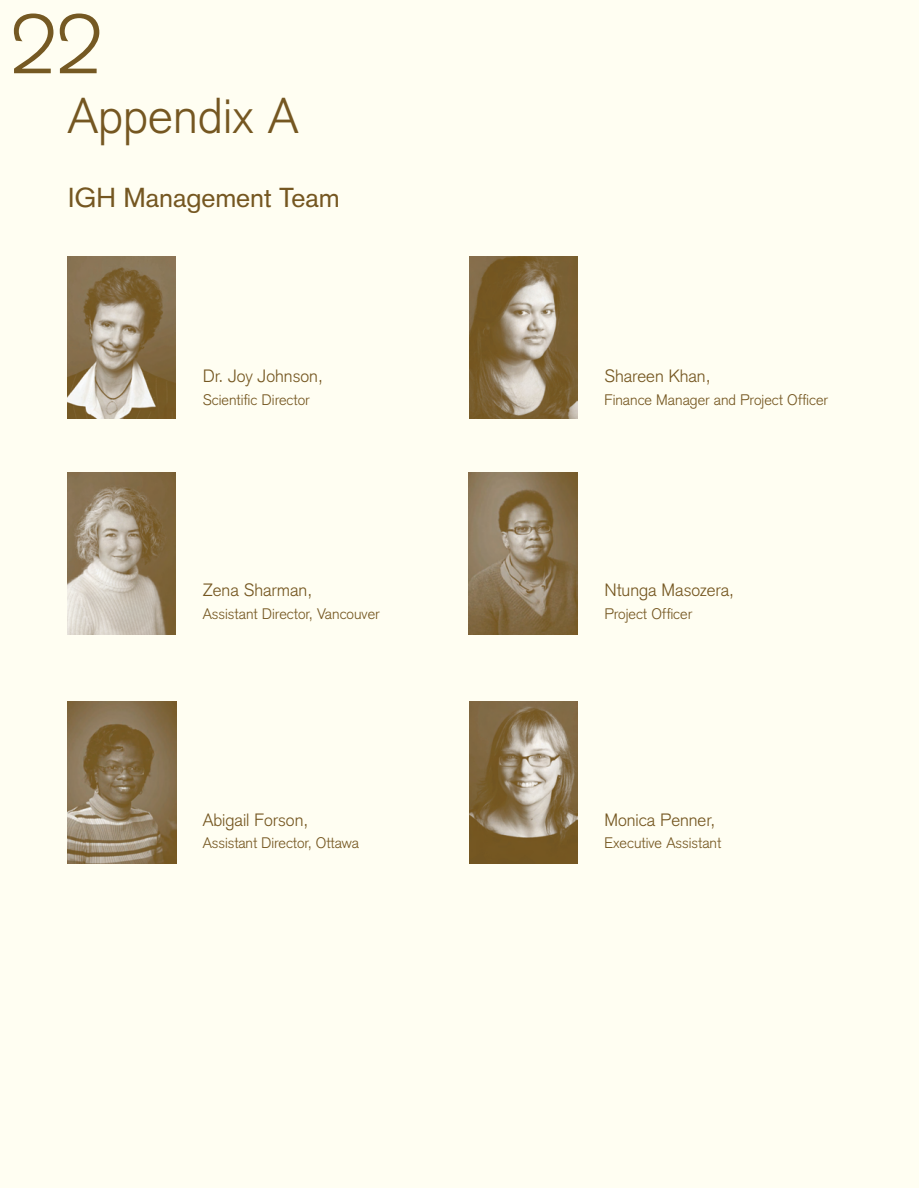
<style>
.page{position:relative;width:919px;height:1188px;background:#fffef2}
.page>*{position:absolute;margin:0;border:0;box-sizing:border-box;transform-origin:0 0}
.t1{font:300 82.5px "Akzidenz Grotesk";color:#755923}
.t2{font:300 49.5px "Akzidenz Grotesk";letter-spacing:.005em;color:#755721}
.t3{font:27px "Akzidenz Grotesk";letter-spacing:-.005em;color:#755721}
.t4{font:300 17.55px "Akzidenz Grotesk";color:#755721}
.t5{font:300 15px "Akzidenz Grotesk";color:#755721}
</style>
<div class="page">
<img style="left:68px;top:256px;width:108px;height:162px">
<img style="left:469px;top:702px;width:108px;height:162px">
<img style="left:469px;top:472px;width:108px;height:162px">
<img style="left:68px;top:702px;width:108px;height:162px">
<img style="left:469px;top:256px;width:108px;height:162px">
<img style="left:68px;top:472px;width:108px;height:162px">
<p class="t1" style="left:10px;top:-4px;width:93px">22</p>
<p class="t2" style="left:68px;top:87px;width:232px">Appendix A</p>
<p class="t3" style="left:68px;top:181px;width:274px">IGH Management Team</p>
<p class="t4" style="left:203px;top:366px;width:122px">Dr. Joy Johnson,</p>
<p class="t5" style="left:203px;top:391px;width:108px">Scientific Director</p>
<p class="t4" style="left:203px;top:580px;width:111px">Zena Sharman,</p>
<p class="t5" style="left:203px;top:605px;width:178px">Assistant Director, Vancouver</p>
<p class="t4" style="left:203px;top:809px;width:107px">Abigail Forson,</p>
<p class="t5" style="left:203px;top:834px;width:158px">Assistant Director, Ottawa</p>
<p class="t4" style="left:604px;top:366px;width:108px">Shareen Khan,</p>
<p class="t5" style="left:604px;top:390px;width:225px">Finance Manager and Project Officer</p>
<p class="t4" style="left:604px;top:580px;width:131px">Ntunga Masozera,</p>
<p class="t5" style="left:604px;top:605px;width:89px">Project Officer</p>
<p class="t4" style="left:604px;top:809px;width:112px">Monica Penner,</p>
<p class="t5" style="left:604px;top:834px;width:118px">Executive Assistant</p>
</div>
